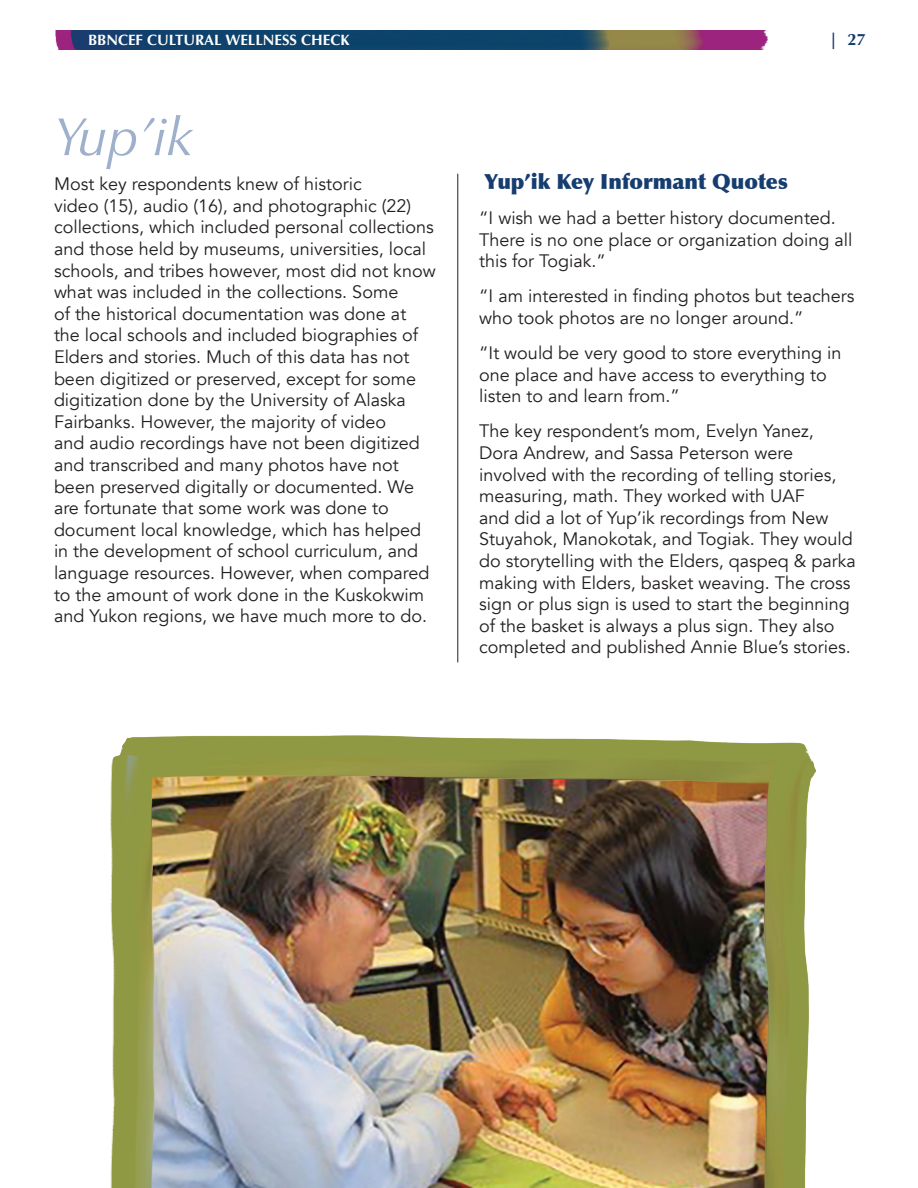
<style>
.page{position:relative;width:918px;height:1188px;background:#fff}
.page>*{position:absolute;margin:0;border:0;box-sizing:border-box;transform-origin:0 0}
.t1{font:italic 54px "Optima";color:#9eb0cc}
.t2{font:900 21px "Optima";color:#163d6f}
.t3{font:18px/21.6px "Avenir";color:#231f20}
.t4{font:700 16.5px "Optima";color:#163d6f}
.t5{font:700 15px "Optima";color:#fff}
</style>
<div class="page">
<img style="left:56px;top:30px;width:712px;height:19px">
<img style="left:110px;top:651px;width:706px;height:537px">
<hr style="left:458px;top:174px;width:1px;height:488px;background:#231f20">
<p class="t5" style="left:88px;top:31px;width:263px">BBNCEF CULTURAL WELLNESS CHECK</p>
<p class="t4" style="left:828px;top:29px;width:39px">| 27</p>
<h1 class="t1" style="left:54px;top:105px;width:141px">Yup’ik</h1>
<p class="t3" style="left:54px;top:174px;width:383px">Most key respondents knew of historic<br>video (15), audio (16), and photographic (22) collections, which included personal collections and those held by museums, universities, local schools, and tribes however, most did not know what was included in the collections. Some<br>of the historical documentation was done at the local schools and included biographies of Elders and stories. Much of this data has not been digitized or preserved, except for some digitization done by the University of Alaska Fairbanks. However, the majority of video<br>and audio recordings have not been digitized and transcribed and many photos have not been preserved digitally or documented. We are fortunate that some work was done to document local knowledge, which has helped in the development of school curriculum, and language resources. However, when compared to the amount of work done in the Kuskokwim and Yukon regions, we have much more to do.</p>
<p class="t2" style="left:484px;top:169px;width:305px">Yup’ik Key Informant Quotes</p>
<p class="t3" style="left:479px;top:207px;width:375px">“I wish we had a better history documented.<br>There is no one place or organization doing all this for Togiak.”</p>
<p class="t3" style="left:479px;top:286px;width:377px">“I am interested in finding photos but teachers who took photos are no longer around.”</p>
<p class="t3" style="left:479px;top:342px;width:364px">“It would be very good to store everything in one place and have access to everything to listen to and learn from.”</p>
<p class="t3" style="left:479px;top:421px;width:378px">The key respondent’s mom, Evelyn Yanez, Dora Andrew, and Sassa Peterson were involved with the recording of telling stories, measuring, math. They worked with UAF<br>and did a lot of Yup’ik recordings from New Stuyahok, Manokotak, and Togiak. They would do storytelling with the Elders, qaspeq &amp; parka making with Elders, basket weaving. The cross sign or plus sign is used to start the beginning of the basket is always a plus sign. They also completed and published Annie Blue’s stories.</p>
</div>
